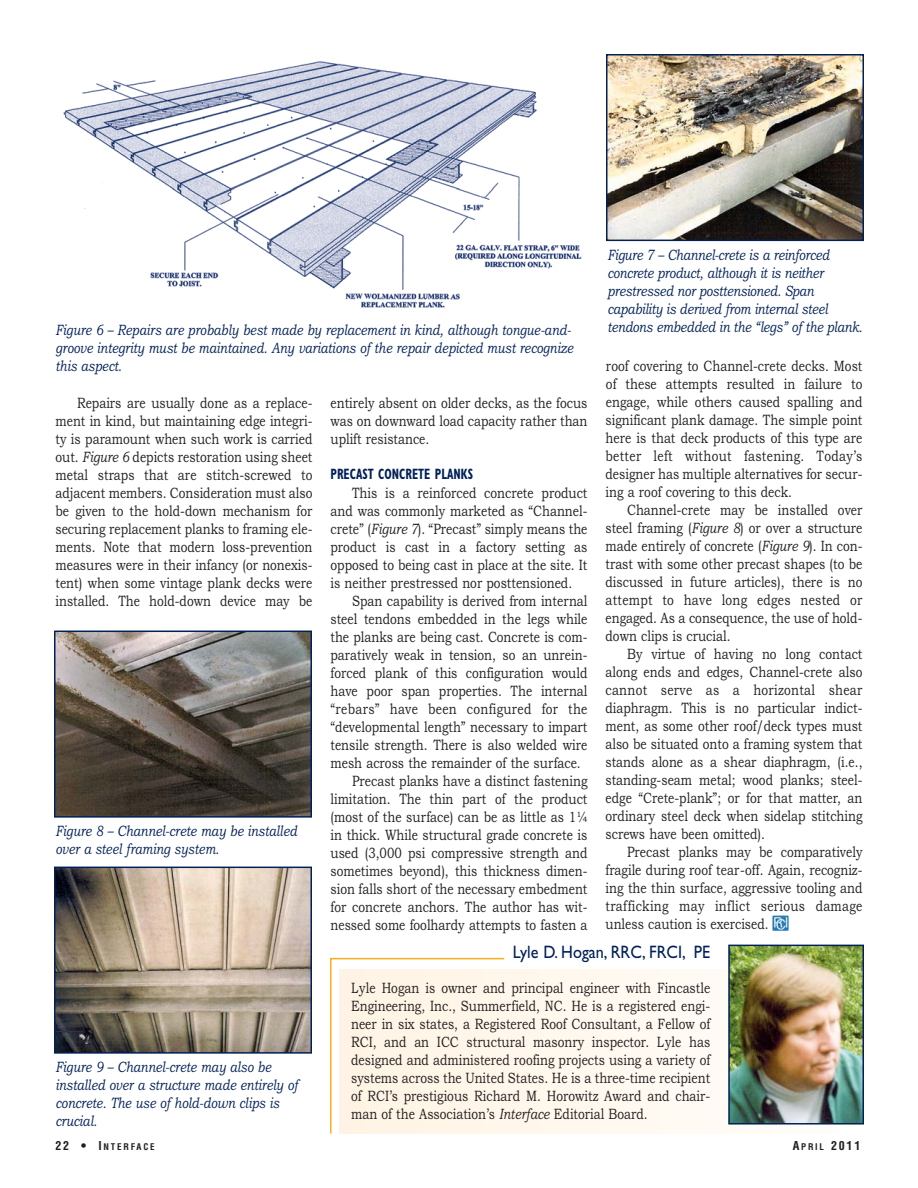
<style>
.page{position:relative;width:918px;height:1188px;background:#fff}
.page>*{position:absolute;margin:0;border:0;box-sizing:border-box;transform-origin:0 0}
.t1{font:18px "Gill Sans";color:#002057;scale:.9 1}
.t2{font:15px/18px "Bookman Old Style";color:#231f20;text-align:justify;scale:.8 1}
.t3{font:italic 15px/18px "Bookman Old Style";color:#002057;scale:.8 1}
.t4{font:700 condensed 15px "Gill Sans";color:#002057;scale:.8 1}
.t5{font:700 condensed 12px "Helvetica";color:#231f20}
.t6{font:700 condensed 9px "Helvetica";letter-spacing:.2em;color:#231f20}
.s1{font-style:italic}
.s2{font-size:12px}
.s3{font-size:9px}
</style>
<div class="page">
<div style="left:340px;top:969px;width:524px;height:165px;background:#fff9f0"></div>
<img style="left:63px;top:61px;width:519px;height:247px">
<img style="left:609px;top:57px;width:252px;height:181px">
<div style="left:606px;top:54px;width:258px;height:187px;border:2px solid #002057"></div>
<img style="left:57px;top:634px;width:252px;height:181px">
<div style="left:54px;top:631px;width:258px;height:187px;border:2px solid #002057"></div>
<img style="left:57px;top:870px;width:252px;height:181px">
<div style="left:54px;top:867px;width:258px;height:187px;border:2px solid #002057"></div>
<svg style="left:330px;top:957px;width:175px;height:177px"></svg>
<img style="left:772px;top:915px;width:17px;height:15px">
<img style="left:731px;top:948px;width:130px;height:174px">
<div style="left:728px;top:945px;width:136px;height:180px;border:2px solid #002057"></div>
<p class="t3" style="left:608px;top:247px;width:320px">Figure 7 – Channel-crete is a reinforced concrete product, although it is neither prestressed nor posttensioned. Span capability is derived from internal steel tendons embedded in the “legs” of the plank.</p>
<p class="t2" style="left:606px;top:359px;width:323px">roof covering to Channel-crete decks. Most of these attempts resulted in failure to engage, while others caused spalling and significant plank damage. The simple point here is that deck products of this type are better left without fastening. Today’s designer has multiple alternatives for secur&shy;ing a roof covering to this deck.</p>
<p class="t2" style="left:606px;top:503px;width:323px;text-indent:22px">Channel-crete may be installed over steel framing (<span class="s1">Figure 8</span>) or over a structure made entirely of concrete (<span class="s1">Figure 9</span>). In con&shy;trast with some other precast shapes (to be discussed in future articles), there is no attempt to have long edges nested or engaged. As a consequence, the use of hold&shy;down clips is crucial.</p>
<p class="t2" style="left:606px;top:647px;width:323px;text-indent:22px">By virtue of having no long contact along ends and edges, Channel-crete also cannot serve as a horizontal shear diaphragm. This is no particular indict&shy;ment, as some other roof/deck types must also be situated onto a framing system that stands alone as a shear diaphragm, (i.e., standing-seam metal; wood planks; steel&shy;edge “Crete-plank”; or for that matter, an ordinary steel deck when sidelap stitching screws have been omitted).</p>
<p class="t2" style="left:606px;top:845px;width:323px;text-indent:22px">Precast planks may be comparatively fragile during roof tear-off. Again, recogniz&shy;ing the thin surface, aggressive tooling and trafficking may inflict serious damage unless caution is exercised.</p>
<p class="t3" style="left:56px;top:323px;width:649px">Figure 6 – Repairs are probably best made by replacement in kind, although tongue-and&shy;groove integrity must be maintained. Any variations of the repair depicted must recognize this aspect.</p>
<p class="t2" style="left:56px;top:395px;width:323px;text-indent:22px">Repairs are usually done as a replace&shy;ment in kind, but maintaining edge integri&shy;ty is paramount when such work is carried out. <span class="s1">Figure 6</span> depicts restoration using sheet metal straps that are stitch-screwed to adjacent members. Consideration must also be given to the hold-down mechanism for securing replacement planks to framing ele&shy;ments. Note that modern loss-prevention measures were in their infancy (or nonexis&shy;tent) when some vintage plank decks were installed. The hold-down device may be</p>
<p class="t2" style="left:331px;top:395px;width:323px">entirely absent on older decks, as the focus was on downward load capacity rather than uplift resistance.</p>
<h5 class="t4" style="left:331px;top:469px;width:180px">PRECAST CONCRETE PLANKS</h5>
<p class="t2" style="left:331px;top:485px;width:323px;text-indent:22px">This is a reinforced concrete product and was commonly marketed as “Channel&shy;crete” (<span class="s1">Figure 7</span>). “Precast” simply means the product is cast in a factory setting as opposed to being cast in place at the site. It is neither prestressed nor posttensioned.</p>
<p class="t2" style="left:331px;top:593px;width:323px;text-indent:22px">Span capability is derived from internal steel tendons embedded in the legs while the planks are being cast. Concrete is com&shy;paratively weak in tension, so an unrein&shy;forced plank of this configuration would have poor span properties. The internal “rebars” have been configured for the “developmental length” necessary to impart tensile strength. There is also welded wire mesh across the remainder of the surface.</p>
<p class="t2" style="left:331px;top:773px;width:323px;text-indent:22px">Precast planks have a distinct fastening limitation. The thin part of the product (most of the surface) can be as little as 1¼ in thick. While structural grade concrete is used (3,000 psi compressive strength and sometimes beyond), this thickness dimen&shy;sion falls short of the necessary embedment for concrete anchors. The author has wit&shy;nessed some foolhardy attempts to fasten a</p>
<p class="t1" style="left:513px;top:946px;width:221px">Lyle D. Hogan, RRC, FRCI, PE</p>
<p class="t2" style="left:351px;top:980px;width:452px">Lyle Hogan is owner and principal engineer with Fincastle Engineering, Inc., Summerfield, NC. He is a registered engi&shy;neer in six states, a Registered Roof Consultant, a Fellow of RCI, and an ICC structural masonry inspector. Lyle has designed and administered roofing projects using a variety of systems across the United States. He is a three-time recipient of RCI’s prestigious Richard M. Horowitz Award and chair&shy;man of the Association’s <span class="s1">Interface</span> Editorial Board.</p>
<p class="t3" style="left:56px;top:824px;width:304px">Figure 8 – Channel-crete may be installed over a steel framing system.</p>
<p class="t3" style="left:56px;top:1060px;width:305px">Figure 9 – Channel-crete may also be installed over a structure made entirely of concrete. The use of hold-down clips is crucial.</p>
<p class="t6" style="left:56px;top:1144px;width:101px"><span class="s2">22 • I</span>NTERFACE</p>
<p class="t5" style="left:793px;top:1141px;width:69px">A<span class="s3">PRIL</span> 2011</p>
</div>
